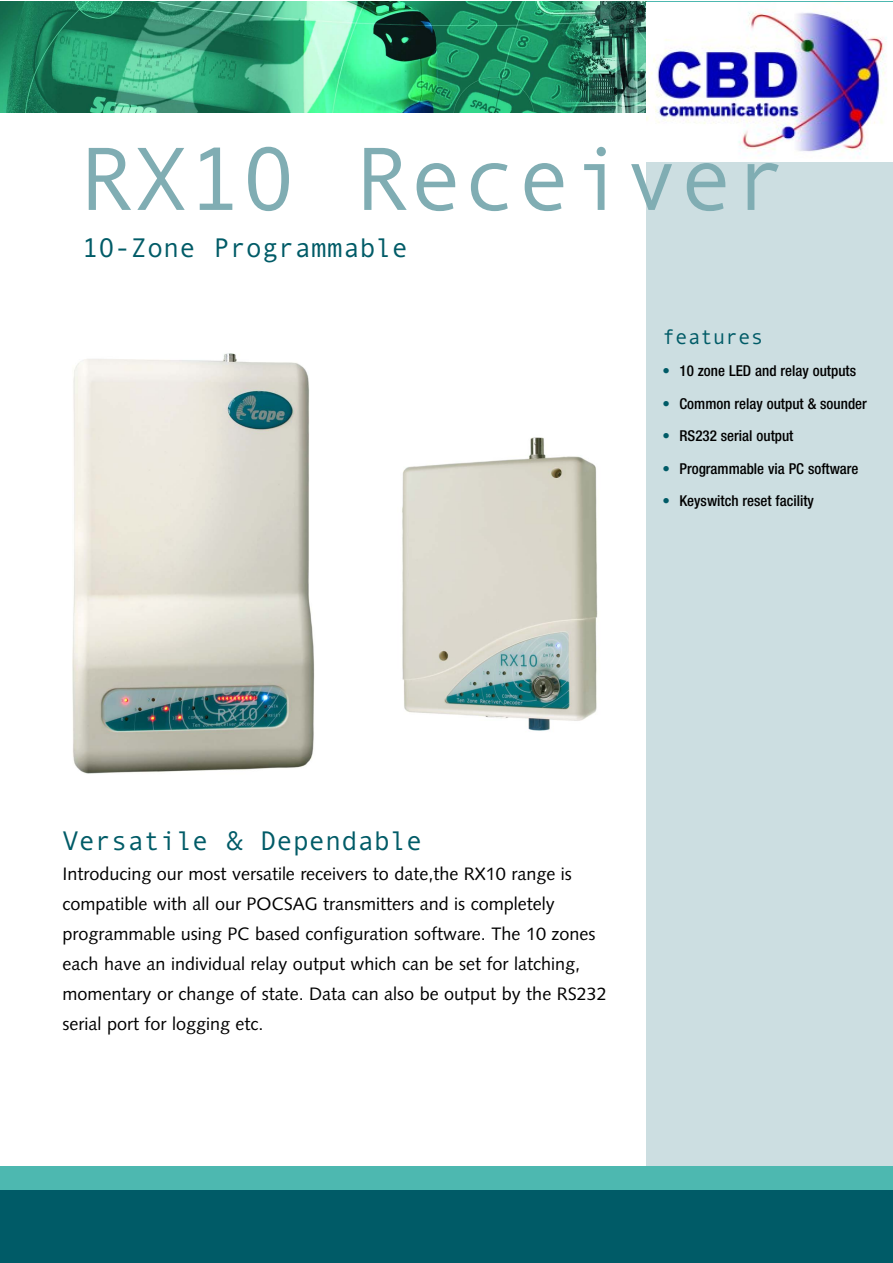
<style>
.page{position:relative;width:893px;height:1263px;background:#fff}
.page>*{position:absolute;margin:0;border:0;box-sizing:border-box;transform-origin:0 0}
.t1{font:90px "Monotypecom";color:#80adb3}
.t2{font:27px "Monotypecom";color:#005b67}
.t3{font:21px "Monotypecom";color:#005b67}
.t4{font:18px/30px "Syntax";color:#000}
.t5{font:500 condensed 15px "Helvetica Neue";color:#000}
.s1{color:#005b67}
</style>
<div class="page">
<div style="left:646px;top:2px;width:246px;height:1261px;background:#ccdee1"></div>
<img style="left:0;top:2px;width:646px;height:110px">
<img style="left:402px;top:437px;width:196px;height:294px">
<div style="left:0;top:1190px;width:892px;height:73px;background:#005b67"></div>
<div style="left:0;top:1166px;width:892px;height:24px;background:#4db8b0"></div>
<img style="left:72px;top:353px;width:243px;height:421px">
<img style="left:646px;top:2px;width:246px;height:160px">
<h1 class="t1" style="left:79px;top:148px;width:709px">RX10 Receiver</h1>
<h2 class="t2" style="left:82px;top:238px;width:327px">10-Zone Programmable</h2>
<p class="t3" style="left:662px;top:329px;width:102px">features</p>
<p class="t5" style="left:662px;top:365px;width:195px"><span class="s1">•</span> 10 zone LED and relay outputs</p>
<p class="t5" style="left:662px;top:398px;width:206px"><span class="s1">•</span> Common relay output &amp; sounder</p>
<p class="t5" style="left:662px;top:430px;width:132px"><span class="s1">•</span> RS232 serial output</p>
<p class="t5" style="left:662px;top:463px;width:197px"><span class="s1">•</span> Programmable via PC software</p>
<p class="t5" style="left:662px;top:495px;width:153px"><span class="s1">•</span> Keyswitch reset facility</p>
<h2 class="t2" style="left:63px;top:831px;width:361px">Versatile &amp; Dependable</h2>
<p class="t4" style="left:63px;top:860px;width:546px">Introducing our most versatile receivers to date,the RX10 range is compatible with all our POCSAG transmitters and is completely programmable using PC based configuration software. The 10 zones each have an individual relay output which can be set for latching, momentary or change of state. Data can also be output by the RS232 serial port for logging etc.</p>
</div>
